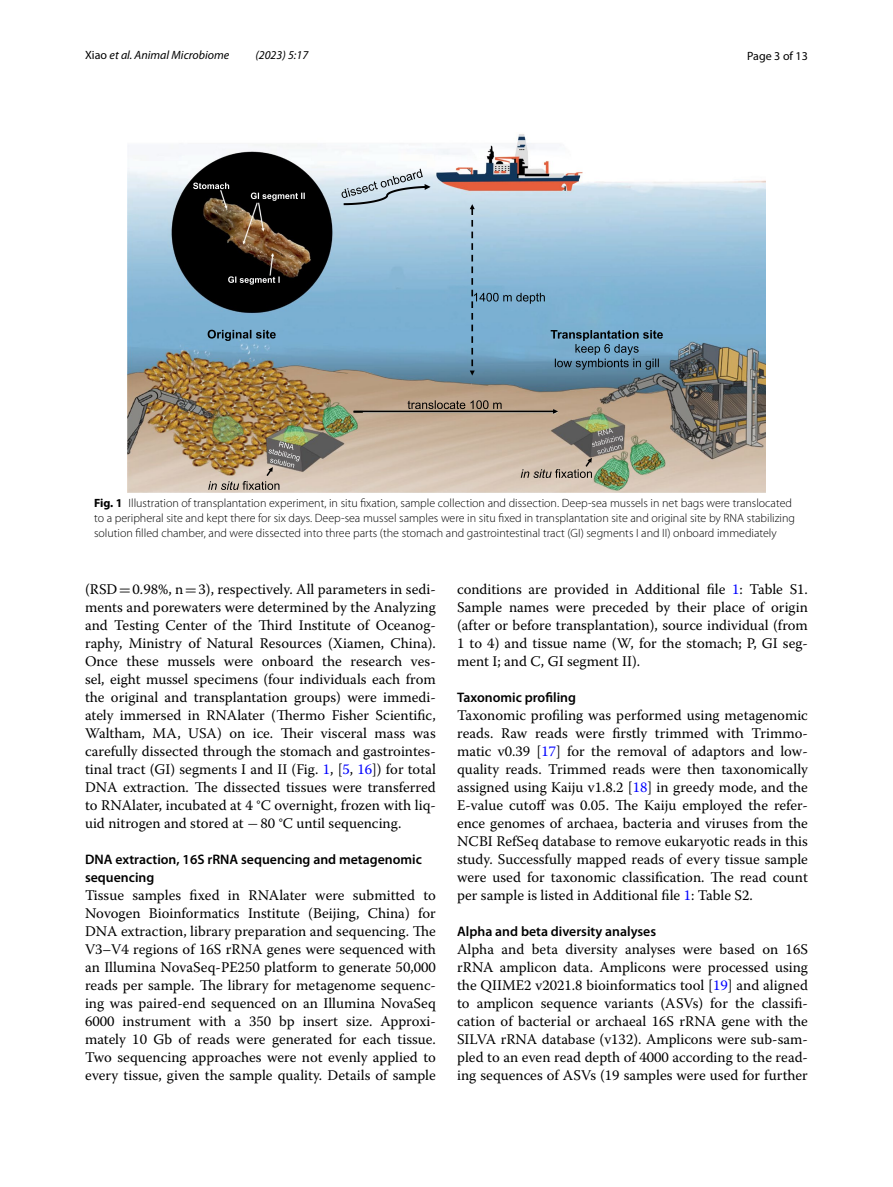
<style>
.page{position:relative;width:893px;height:1187px;background:#fff}
.page>*{position:absolute;margin:0;border:0;box-sizing:border-box;transform-origin:0 0}
.t1{font:14.7px/18px "Warnock Pro";color:#000;text-align:justify}
.t2{font:600 13.8px/18px "Myriad Pro";color:#000}
.t3{font:300 12px/15px "Myriad Pro";color:#000}
.t4{font:italic 12px "Myriad Pro";color:#000}
.t5{font:12px "Myriad Pro";color:#000}
.s1{font-style:normal}
.s2{font-weight:700}
.s3{font-family:"MTSY"}
.s4{color:#00f}
</style>
<div class="page">
<img style="left:127px;top:134px;width:638px;height:358px">
<svg style="left:342px;top:169px;width:89px;height:36px;background:#becad3"></svg>
<svg style="left:521px;top:428px;width:102px;height:50px;background:#a19a89"></svg>
<svg style="left:354px;top:400px;width:204px;height:14px;background:#998672"></svg>
<svg style="left:551px;top:330px;width:112px;height:39px;background:#5d87a1"></svg>
<svg style="left:470px;top:204px;width:75px;height:171px;background:#88b4d0"></svg>
<svg style="left:208px;top:330px;width:68px;height:11px"></svg>
<svg style="left:193px;top:182px;width:36px;height:7px"></svg>
<svg style="left:251px;top:192px;width:54px;height:9px"></svg>
<svg style="left:228px;top:276px;width:52px;height:8px"></svg>
<img style="left:208px;top:441px;width:92px;height:49px">
<p class="t4" style="left:85px;top:48px;width:146px"><span class="s1">Xiao</span> et al. Animal Microbiome</p>
<p class="t4" style="left:255px;top:48px;width:54px">(2023) 5:17</p>
<p class="t5" style="left:747px;top:48px;width:62px">Page 3 of 13</p>
<p class="t3" style="left:94px;top:496px;width:702px"><span class="s2">Fig. 1</span> Illustration of transplantation experiment, in situ fixation, sample collection and dissection. Deep-sea mussels in net bags were translocated to a peripheral site and kept there for six days. Deep-sea mussel samples were in situ fixed in transplantation site and original site by RNA stabilizing solution filled chamber, and were dissected into three parts (the stomach and gastrointestinal tract (GI) segments I and II) onboard immediately</p>
<p class="t1" style="left:85px;top:579px;width:352px">(RSD<span class="s3">=</span>0.98%, n<span class="s3">=</span>3), respectively. All parameters in sedi&shy;ments and porewaters were determined by the Analyzing and Testing Center of the Third Institute of Oceanog&shy;raphy, Ministry of Natural Resources (Xiamen, China).<br>Once these mussels were onboard the research ves&shy;sel, eight mussel specimens (four individuals each from the original and transplantation groups) were immedi&shy;ately immersed in RNAlater (Thermo Fisher Scientific, Waltham, MA, USA) on ice. Their visceral mass was carefully dissected through the stomach and gastrointes&shy;tinal tract (GI) segments I and II (Fig. <span class="s4">1</span>, [<span class="s4">5</span>, <span class="s4">16</span>]) for total DNA extraction. The dissected tissues were transferred to RNAlater, incubated at 4 °C overnight, frozen with liq&shy;uid nitrogen and stored at <span class="s3">−</span>80 °C until sequencing.</p>
<p class="t2" style="left:85px;top:850px;width:338px">DNA extraction, 16S rRNA sequencing and metagenomic sequencing</p>
<p class="t1" style="left:85px;top:885px;width:352px">Tissue samples fixed in RNAlater were submitted to Novogen Bioinformatics Institute (Beijing, China) for DNA extraction, library preparation and sequencing. The V3–V4 regions of 16S rRNA genes were sequenced with an Illumina NovaSeq-PE250 platform to generate 50,000 reads per sample. The library for metagenome sequenc&shy;ing was paired-end sequenced on an Illumina NovaSeq 6000 instrument with a 350 bp insert size. Approxi&shy;mately 10 Gb of reads were generated for each tissue.<br>Two sequencing approaches were not evenly applied to every tissue, given the sample quality. Details of sample</p>
<p class="t1" style="left:457px;top:579px;width:352px">conditions are provided in Additional file <span class="s4">1</span>: Table S1.<br>Sample names were preceded by their place of origin (after or before transplantation), source individual (from 1 to 4) and tissue name (W, for the stomach; P, GI seg&shy;ment I; and C, GI segment II).</p>
<p class="t2" style="left:457px;top:688px;width:120px">Taxonomic profiling</p>
<p class="t1" style="left:457px;top:705px;width:352px">Taxonomic profiling was performed using metagenomic reads. Raw reads were firstly trimmed with Trimmo&shy;matic v0.39 [<span class="s4">17</span>] for the removal of adaptors and low&shy;quality reads. Trimmed reads were then taxonomically assigned using Kaiju v1.8.2 [<span class="s4">18</span>] in greedy mode, and the E-value cutoff was 0.05. The Kaiju employed the refer&shy;ence genomes of archaea, bacteria and viruses from the NCBI RefSeq database to remove eukaryotic reads in this study. Successfully mapped reads of every tissue sample were used for taxonomic classification. The read count per sample is listed in Additional file <span class="s4">1</span>: Table S2.</p>
<p class="t2" style="left:457px;top:922px;width:200px">Alpha and beta diversity analyses</p>
<p class="t1" style="left:457px;top:939px;width:352px">Alpha and beta diversity analyses were based on 16S rRNA amplicon data. Amplicons were processed using the QIIME2 v2021.8 bioinformatics tool [<span class="s4">19</span>] and aligned to amplicon sequence variants (ASVs) for the classifi&shy;cation of bacterial or archaeal 16S rRNA gene with the SILVA rRNA database (v132). Amplicons were sub-sam&shy;pled to an even read depth of 4000 according to the read&shy;ing sequences of ASVs (19 samples were used for further</p>
</div>
